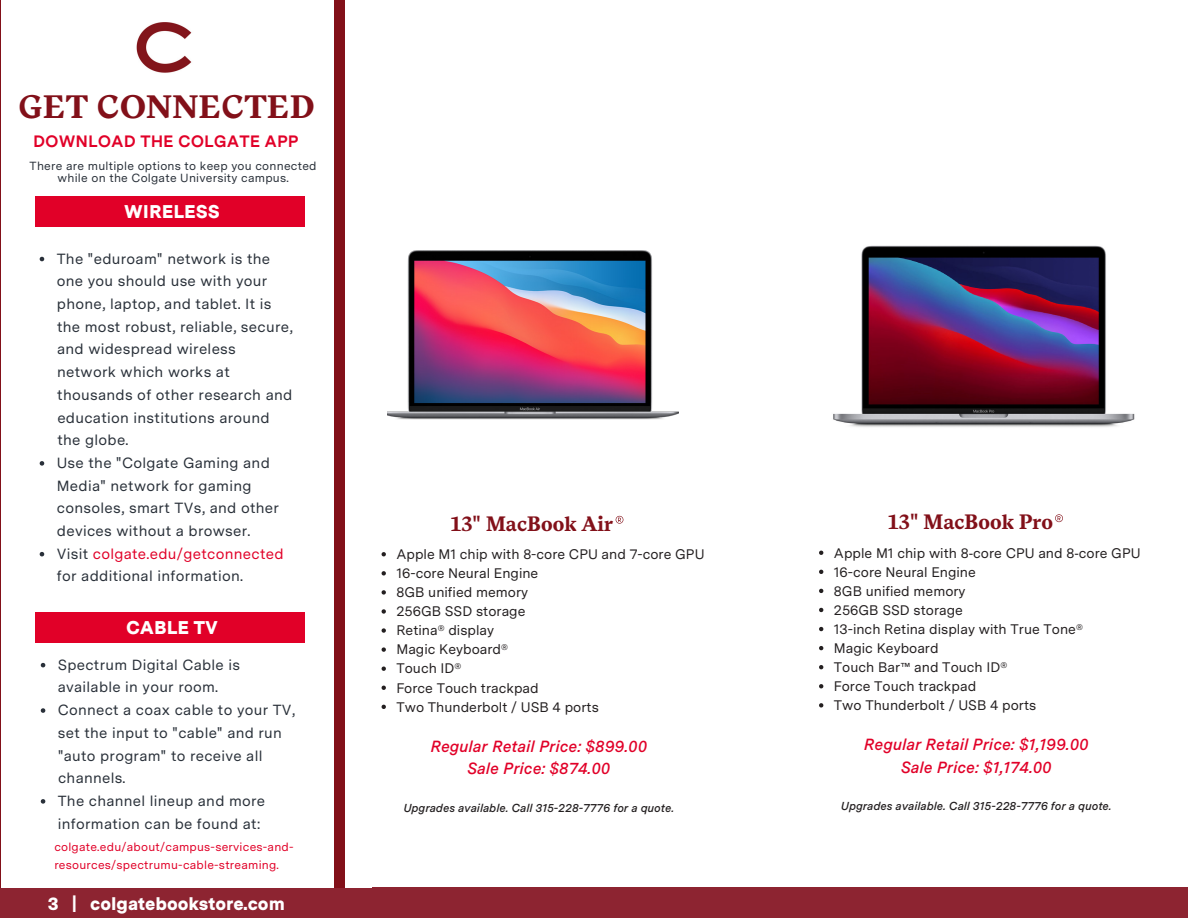
<style>
.page{position:relative;width:1188px;height:918px;background:#fff}
.page>*{position:absolute;margin:0;border:0;box-sizing:border-box;transform-origin:0 0}
.t1{font:700 32.4px "Messina Serif";letter-spacing:.01em;color:#821019}
.t2{font:700 20.85px "Messina Serif";color:#821019}
.t3{font:900 18.45px "Messina Sans";color:#fff}
.t4{font:900 18px "Messina Sans";color:#fff}
.t5{font:700 16.5px "Messina Sans";color:#e10028}
.t6{font:italic 600 16.2px/22.5px "Messina Sans";color:#e10028;text-align:center}
.t7{font:14.7px/22.6px "Messina Sans";letter-spacing:.02em;color:#293039}
.t8{font:13.8px "Messina Sans";color:#231f20}
.t9{font:11.85px/12.1px "Messina Sans";letter-spacing:.02em;color:#293039;text-align:center}
.t10{font:11.85px/17.7px "Messina Sans";letter-spacing:.02em;color:#e10028}
.t11{font:italic 600 11.55px "Messina Sans";color:#231f20}
.s1{color:#e10028}
.s2{font-family:"Noto Sans"}
</style>
<div class="page">
<div style="left:0;top:887px;width:1188px;height:31px;background:#8d2431"></div>
<div style="left:0;top:0;width:344px;height:887px;background:#821019"></div>
<div style="left:1px;top:0;width:333px;height:887px;background:#fff"></div>
<img style="left:833px;top:245px;width:302px;height:182px">
<img style="left:136px;top:22px;width:56px;height:51px">
<div style="left:36px;top:196px;width:269px;height:31px;background:#e10028"></div>
<svg style="left:40px;top:257px;width:4px;height:4px"></svg>
<svg style="left:40px;top:461px;width:4px;height:5px"></svg>
<svg style="left:40px;top:552px;width:4px;height:4px"></svg>
<div style="left:36px;top:612px;width:269px;height:31px;background:#e10028"></div>
<svg style="left:41px;top:663px;width:4px;height:4px"></svg>
<svg style="left:41px;top:708px;width:4px;height:5px"></svg>
<svg style="left:41px;top:799px;width:4px;height:5px"></svg>
<img style="left:387px;top:250px;width:291px;height:170px">
<svg style="left:616px;top:516px;width:7px;height:8px"></svg>
<svg style="left:382px;top:552px;width:4px;height:4px"></svg>
<svg style="left:382px;top:571px;width:4px;height:5px"></svg>
<svg style="left:382px;top:590px;width:4px;height:5px"></svg>
<svg style="left:382px;top:609px;width:4px;height:5px"></svg>
<svg style="left:382px;top:628px;width:4px;height:5px"></svg>
<svg style="left:382px;top:647px;width:4px;height:5px"></svg>
<svg style="left:382px;top:667px;width:4px;height:4px"></svg>
<svg style="left:382px;top:686px;width:4px;height:4px"></svg>
<svg style="left:382px;top:705px;width:4px;height:4px"></svg>
<svg style="left:1055px;top:514px;width:8px;height:8px"></svg>
<svg style="left:819px;top:551px;width:4px;height:4px"></svg>
<svg style="left:819px;top:570px;width:4px;height:4px"></svg>
<svg style="left:819px;top:589px;width:4px;height:4px"></svg>
<svg style="left:819px;top:608px;width:4px;height:4px"></svg>
<svg style="left:819px;top:627px;width:4px;height:4px"></svg>
<svg style="left:819px;top:646px;width:4px;height:4px"></svg>
<svg style="left:819px;top:665px;width:4px;height:4px"></svg>
<svg style="left:819px;top:684px;width:4px;height:4px"></svg>
<svg style="left:819px;top:703px;width:4px;height:5px"></svg>
<h2 class="t1" style="left:19px;top:82px;width:297px">GET CONNECTED</h2>
<h2 class="t5" style="left:33px;top:129px;width:267px">DOWNLOAD THE COLGATE APP</h2>
<p class="t9" style="left:30px;top:159px;width:288px">There are multiple options to keep you connected while on the Colgate University campus.</p>
<h3 class="t3" style="left:124px;top:198px;width:97px">WIRELESS</h3>
<p class="t7" style="left:57px;top:247px;width:238px">The "eduroam" network is the one you should use with your phone, laptop, and tablet. It is the most robust, reliable, secure, and widespread wireless network which works at thousands of other research and education institutions around the globe.</p>
<p class="t7" style="left:57px;top:451px;width:224px">Use the "Colgate Gaming and<br>Media" network for gaming consoles, smart TVs, and other devices without a browser.</p>
<p class="t7" style="left:57px;top:542px;width:229px">Visit <span class="s1">colgate.edu/getconnected </span>for additional information.</p>
<h3 class="t3" style="left:126px;top:614px;width:93px">CABLE TV</h3>
<p class="t7" style="left:58px;top:653px;width:184px">Spectrum Digital Cable is available in your room.</p>
<p class="t7" style="left:58px;top:698px;width:239px">Connect a coax cable to your TV, set the input to "cable" and run "auto program" to receive all channels.</p>
<p class="t7" style="left:58px;top:789px;width:209px">The channel lineup and more information can be found at:</p>
<p class="t10" style="left:54px;top:838px;width:241px">colgate.edu/about/campus-services-and&shy;resources/spectrumu-cable-streaming.</p>
<p class="t4" style="left:48px;top:890px;width:239px">3 | colgatebookstore.com</p>
<h3 class="t2" style="left:450px;top:508px;width:164px">13" MacBook Air</h3>
<p class="t8" style="left:396px;top:544px;width:310px">Apple M1 chip with 8-core CPU and 7-core GPU</p>
<p class="t8" style="left:396px;top:563px;width:143px">16-core Neural Engine</p>
<p class="t8" style="left:396px;top:582px;width:133px">8GB unified memory</p>
<p class="t8" style="left:396px;top:601px;width:130px">256GB SSD storage</p>
<p class="t8" style="left:396px;top:620px;width:99px">Retina® display</p>
<p class="t8" style="left:396px;top:639px;width:113px">Magic Keyboard®</p>
<p class="t8" style="left:396px;top:658px;width:67px">Touch ID®</p>
<p class="t8" style="left:396px;top:677px;width:144px">Force Touch trackpad</p>
<p class="t8" style="left:396px;top:696px;width:204px">Two Thunderbolt / USB 4 ports</p>
<p class="t6" style="left:430px;top:734px;width:218px">Regular Retail Price: $899.00<br>Sale Price: $874.00</p>
<p class="t11" style="left:403px;top:799px;width:272px">Upgrades available. Call 315-228-7776 for a quote.</p>
<h3 class="t2" style="left:888px;top:507px;width:167px">13" MacBook Pro</h3>
<p class="t8" style="left:834px;top:542px;width:308px">Apple M1 chip with 8<span class="s2">‑</span>core CPU and 8<span class="s2">‑</span>core GPU</p>
<p class="t8" style="left:834px;top:561px;width:143px">16-core Neural Engine</p>
<p class="t8" style="left:834px;top:580px;width:133px">8GB unified memory</p>
<p class="t8" style="left:834px;top:600px;width:130px">256GB SSD storage</p>
<p class="t8" style="left:834px;top:619px;width:250px">13-inch Retina display with True Tone®</p>
<p class="t8" style="left:834px;top:638px;width:106px">Magic Keyboard</p>
<p class="t8" style="left:834px;top:657px;width:175px">Touch Bar™ and Touch ID®</p>
<p class="t8" style="left:834px;top:676px;width:144px">Force Touch trackpad</p>
<p class="t8" style="left:834px;top:695px;width:204px">Two Thunderbolt / USB 4 ports</p>
<p class="t6" style="left:864px;top:733px;width:226px">Regular Retail Price: $1,199.00<br>Sale Price: $1,174.00</p>
<p class="t11" style="left:841px;top:798px;width:272px">Upgrades available. Call 315-228-7776 for a quote.</p>
</div>
